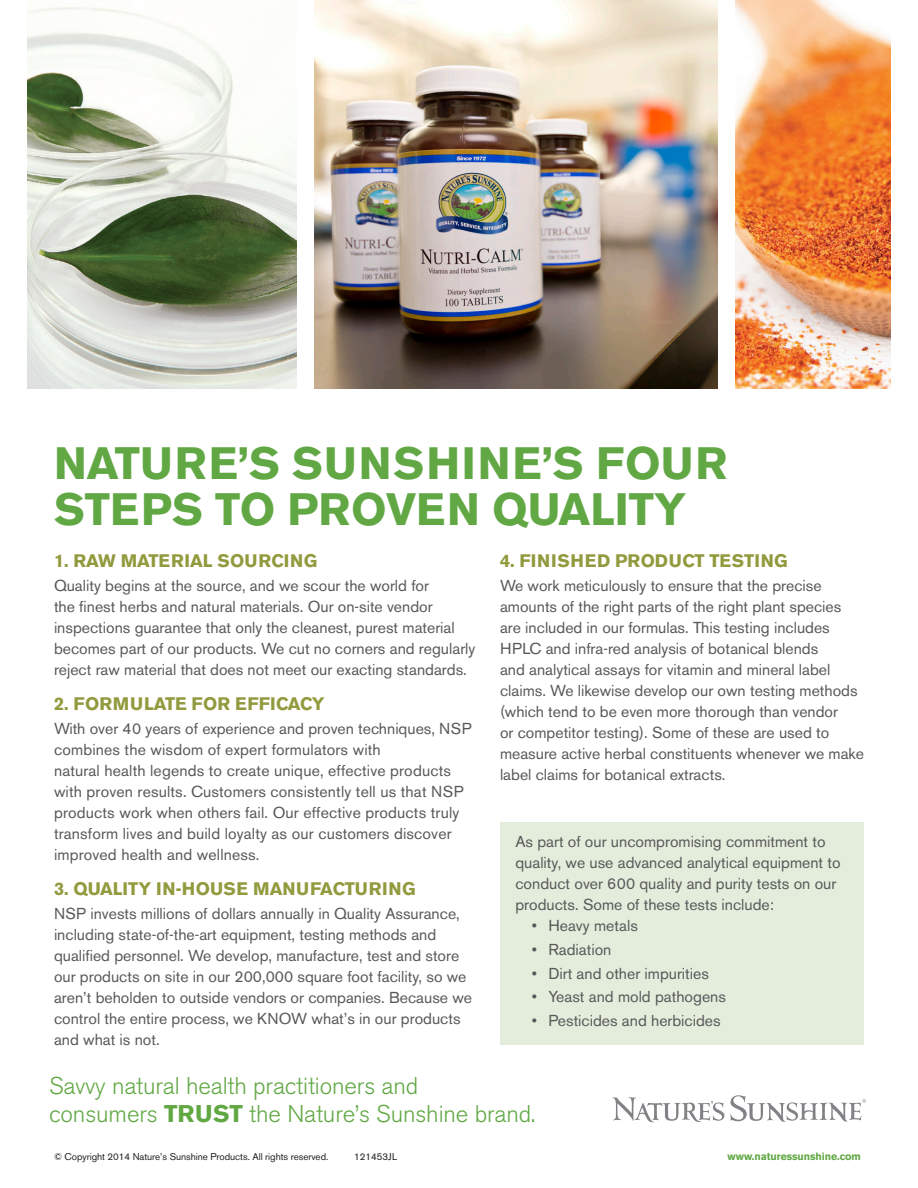
<style>
.page{position:relative;width:918px;height:1188px;background:#fff}
.page>*{position:absolute;margin:0;border:0;box-sizing:border-box;transform-origin:0 0}
.t1{font:700 45px/46.5px "Akzidenz Grotesk BE";color:#61a844}
.t2{font:300 24px/28.8px "Akzidenz Grotesk BE";letter-spacing:-.005em;color:#61a844}
.SubHead{font:700 18px "Akzidenz Grotesk BE";color:#919a3d}
.SubHead-2{font:700 18px "Akzidenz Grotesk BE";letter-spacing:.02em;color:#919a3d}
.Body{font:15.75px/21px "Akzidenz Grotesk BE";color:#57585a}
.t3{font:700 10.5px "Akzidenz Grotesk BE";letter-spacing:-.005em;color:#61a844}
.t4{font:9.75px "Akzidenz Grotesk BE";letter-spacing:-.005em;color:#231f20}
.s1{font-weight:700}
</style>
<div class="page">
<img style="left:736px;top:0;width:155px;height:389px">
<div style="left:500px;top:822px;width:364px;height:223px;background:#e4eddb"></div>
<svg style="left:612px;top:1095px;width:254px;height:28px"></svg>
<img style="left:314px;top:0;width:404px;height:389px">
<img style="left:27px;top:7px;width:269px;height:382px">
<p class="t1" style="left:54px;top:440px;width:675px">NATURE’S SUNSHINE’S FOUR<br>STEPS TO PROVEN QUALITY</p>
<p class="SubHead" style="left:54px;top:551px;width:265px">1. RAW MATERIAL SOURCING</p>
<p class="Body" style="left:54px;top:575px;width:423px">Quality begins at the source, and we scour the world for<br>the finest herbs and natural materials. Our on-site vendor inspections guarantee that only the cleanest, purest material becomes part of our products. We cut no corners and regularly reject raw material that does not meet our exacting standards.</p>
<p class="SubHead" style="left:54px;top:693px;width:272px">2. FORMULATE FOR EFFICACY</p>
<p class="Body" style="left:54px;top:718px;width:419px">With over 40 years of experience and proven techniques, NSP combines the wisdom of expert formulators with<br>natural health legends to create unique, effective products with proven results. Customers consistently tell us that NSP products work when others fail. Our effective products truly transform lives and build loyalty as our customers discover improved health and wellness.</p>
<p class="SubHead" style="left:54px;top:878px;width:363px">3. QUALITY IN-HOUSE MANUFACTURING</p>
<p class="Body" style="left:54px;top:903px;width:420px">NSP invests millions of dollars annually in Quality Assurance, including state-of-the-art equipment, testing methods and qualified personnel. We develop, manufacture, test and store our products on site in our 200,000 square foot facility, so we aren’t beholden to outside vendors or companies. Because we control the entire process, we KNOW what’s in our products and what is not.</p>
<p class="SubHead-2" style="left:500px;top:550px;width:289px">4. FINISHED PRODUCT TESTING</p>
<p class="Body" style="left:500px;top:575px;width:365px">We work meticulously to ensure that the precise amounts of the right parts of the right plant species are included in our formulas. This testing includes HPLC and infra-red analysis of botanical blends<br>and analytical assays for vitamin and mineral label claims. We likewise develop our own testing methods (which tend to be even more thorough than vendor<br>or competitor testing). Some of these are used to measure active herbal constituents whenever we make label claims for botanical extracts.</p>
<p class="Body" style="left:515px;top:831px;width:327px">As part of our uncompromising commitment to quality, we use advanced analytical equipment to conduct over 600 quality and purity tests on our products. Some of these tests include:</p>
<p class="Body" style="left:532px;top:915px;width:108px">• Heavy metals</p>
<p class="Body" style="left:532px;top:939px;width:81px">• Radiation</p>
<p class="Body" style="left:532px;top:963px;width:178px">• Dirt and other impurities</p>
<p class="Body" style="left:532px;top:986px;width:196px">• Yeast and mold pathogens</p>
<p class="Body" style="left:532px;top:1010px;width:190px">• Pesticides and herbicides</p>
<p class="t2" style="left:49px;top:1071px;width:487px">Savvy natural health practitioners and<br>consumers <span class="s1">TRUST</span> the Nature’s Sunshine brand.</p>
<p class="t4" style="left:54px;top:1150px;width:276px">© Copyright 2014 Nature’s Sunshine Products. All rights reserved.</p>
<p class="t4" style="left:354px;top:1150px;width:44px">121453JL</p>
<p class="t3" style="left:728px;top:1150px;width:135px">www.naturessunshine.com</p>
</div>
